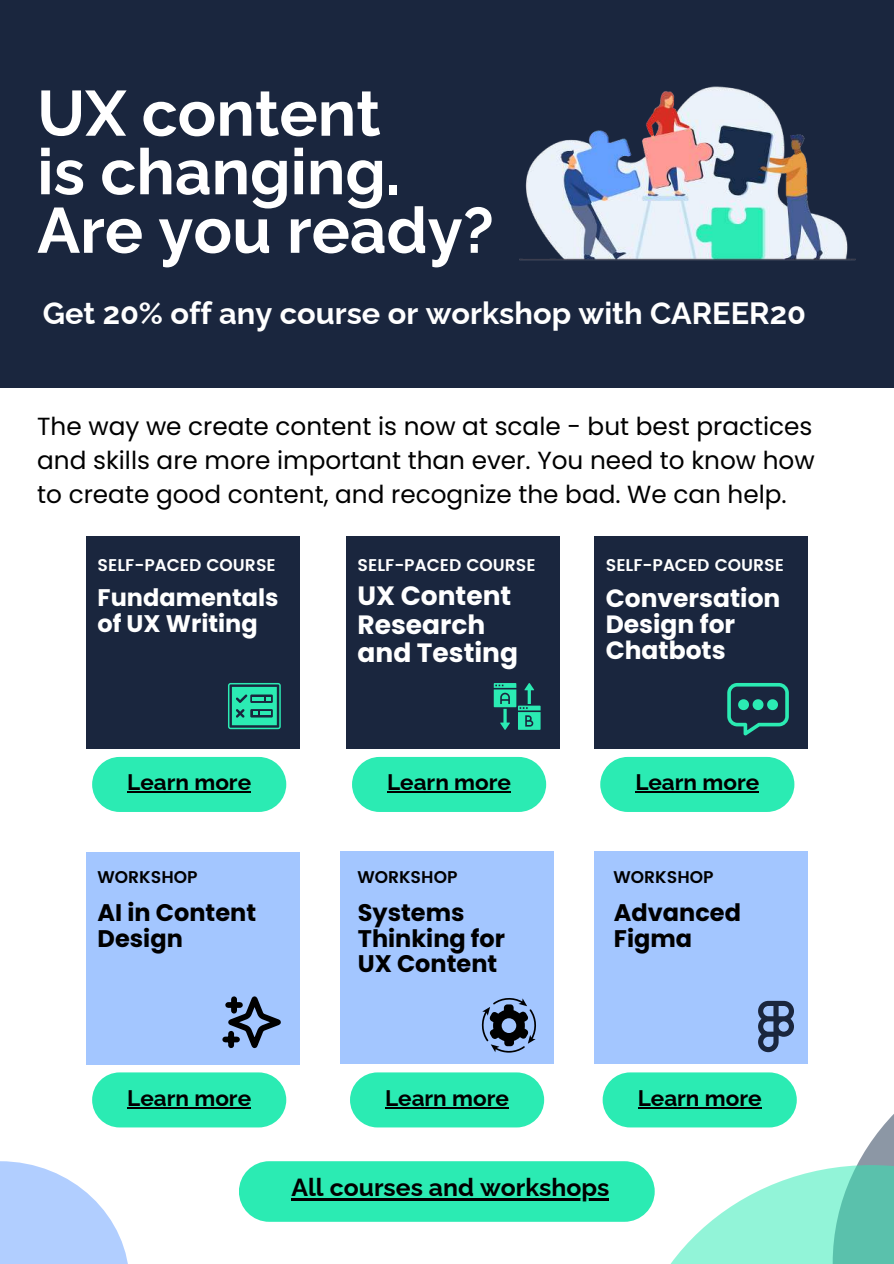
<style>
.page{position:relative;width:894px;height:1264px;background:#fff}
.page>*{position:absolute;margin:0;border:0;box-sizing:border-box;transform-origin:0 0}
.t1{font:700 63.75px/58.5px "Raleway";color:#fff}
.t2{font:700 30.75px "Raleway";color:#fff}
.t3{font:700 26.4px/28.2px "Poppins";color:#fff}
.t4{font:700 24.9px/25.8px "Poppins";color:#fff}
.t5{font:24.75px/33.8px "Poppins";color:#000;text-align:justify}
.t6{font:700 24.75px "Raleway";color:#000}
.t7{font:700 24px/25.8px "Poppins";color:#000}
.t8{font:700 24px/25.8px "Poppins";color:#fff}
.t9{font:700 22.5px "Raleway";color:#000}
.t10{font:600 16.95px "Poppins";color:#fff}
.t11{font:600 16.95px "Poppins";color:#000}
</style>
<div class="page">
<div style="left:0;top:0;width:893px;height:387px;background:#1a263e"></div>
<img style="left:519px;top:86px;width:337px;height:175px">
<svg style="left:857px;top:1115px;width:36px;height:50px;fill:#8c97a5"></svg>
<svg style="left:628px;top:1165px;width:265px;height:98px"></svg>
<svg style="left:0;top:1161px;width:128px;height:102px;fill:#b1ceff"></svg>
<div style="left:594px;top:536px;width:213px;height:213px;background:#1a263e"></div>
<div style="left:86px;top:852px;width:214px;height:212px;background:#a3c6ff"></div>
<div style="left:340px;top:851px;width:213px;height:213px;background:#a3c6ff"></div>
<div style="left:594px;top:851px;width:213px;height:213px;background:#a3c6ff"></div>
<div style="left:92px;top:757px;width:194px;height:55px;background:#2bebb3;border-radius:28px"></div>
<div style="left:239px;top:1161px;width:415px;height:60px;background:#2bebb3;border-radius:30px"></div>
<div style="left:346px;top:536px;width:213px;height:213px;background:#1a263e"></div>
<div style="left:86px;top:536px;width:213px;height:213px;background:#1a263e"></div>
<svg style="left:228px;top:683px;width:53px;height:46px"></svg>
<svg style="left:493px;top:683px;width:47px;height:47px"></svg>
<svg style="left:727px;top:683px;width:61px;height:52px"></svg>
<svg style="left:758px;top:1000px;width:35px;height:52px"></svg>
<svg style="left:481px;top:998px;width:55px;height:54px"></svg>
<div style="left:352px;top:757px;width:194px;height:55px;background:#2bebb3;border-radius:28px"></div>
<div style="left:600px;top:757px;width:194px;height:55px;background:#2bebb3;border-radius:28px"></div>
<div style="left:92px;top:1072px;width:194px;height:55px;background:#2bebb3;border-radius:28px"></div>
<div style="left:350px;top:1072px;width:194px;height:55px;background:#2bebb3;border-radius:28px"></div>
<div style="left:602px;top:1072px;width:194px;height:55px;background:#2bebb3;border-radius:28px"></div>
<svg style="left:222px;top:996px;width:59px;height:52px"></svg>
<hr style="left:127px;top:791px;width:124px;height:1px;background:#000">
<hr style="left:291px;top:1198px;width:318px;height:2px;background:#000">
<hr style="left:387px;top:791px;width:124px;height:1px;background:#000">
<hr style="left:635px;top:791px;width:124px;height:1px;background:#000">
<hr style="left:127px;top:1107px;width:124px;height:1px;background:#000">
<hr style="left:385px;top:1107px;width:124px;height:1px;background:#000">
<hr style="left:637px;top:1107px;width:124px;height:1px;background:#000">
<h1 class="t1" style="left:37px;top:77px;width:458px">UX content<br>is changing.<br>Are you ready?</h1>
<p class="t2" style="left:43px;top:288px;width:764px">Get 20% off any course or workshop with CAREER20</p>
<p class="t5" style="left:37px;top:410px;width:778px">The way we create content is now at scale - but best practices and skills are more important than ever. You need to know how to create good content, and recognize the bad. We can help.</p>
<p class="t10" style="left:98px;top:552px;width:180px">SELF-PACED COURSE</p>
<p class="t8" style="left:98px;top:585px;width:182px">Fundamentals of UX Writing</p>
<p class="t9" style="left:127px;top:764px;width:125px">Learn more</p>
<p class="t10" style="left:357px;top:552px;width:180px">SELF-PACED COURSE</p>
<p class="t3" style="left:357px;top:582px;width:162px">UX Content<br>Research and Testing</p>
<p class="t10" style="left:605px;top:552px;width:180px">SELF-PACED COURSE</p>
<p class="t4" style="left:605px;top:586px;width:176px">Conversation<br>Design for<br>Chatbots</p>
<p class="t9" style="left:387px;top:764px;width:125px">Learn more</p>
<p class="t9" style="left:635px;top:764px;width:125px">Learn more</p>
<p class="t11" style="left:98px;top:864px;width:101px">WORKSHOP</p>
<p class="t11" style="left:357px;top:864px;width:101px">WORKSHOP</p>
<p class="t11" style="left:613px;top:864px;width:101px">WORKSHOP</p>
<p class="t7" style="left:98px;top:899px;width:160px">AI in Content<br>Design</p>
<p class="t7" style="left:358px;top:899px;width:149px">Systems<br>Thinking for<br>UX Content</p>
<p class="t7" style="left:613px;top:899px;width:129px">Advanced<br>Figma</p>
<p class="t9" style="left:127px;top:1080px;width:125px">Learn more</p>
<p class="t9" style="left:385px;top:1080px;width:125px">Learn more</p>
<p class="t9" style="left:637px;top:1080px;width:125px">Learn more</p>
<p class="t6" style="left:291px;top:1167px;width:319px">All courses and workshops</p>
</div>
